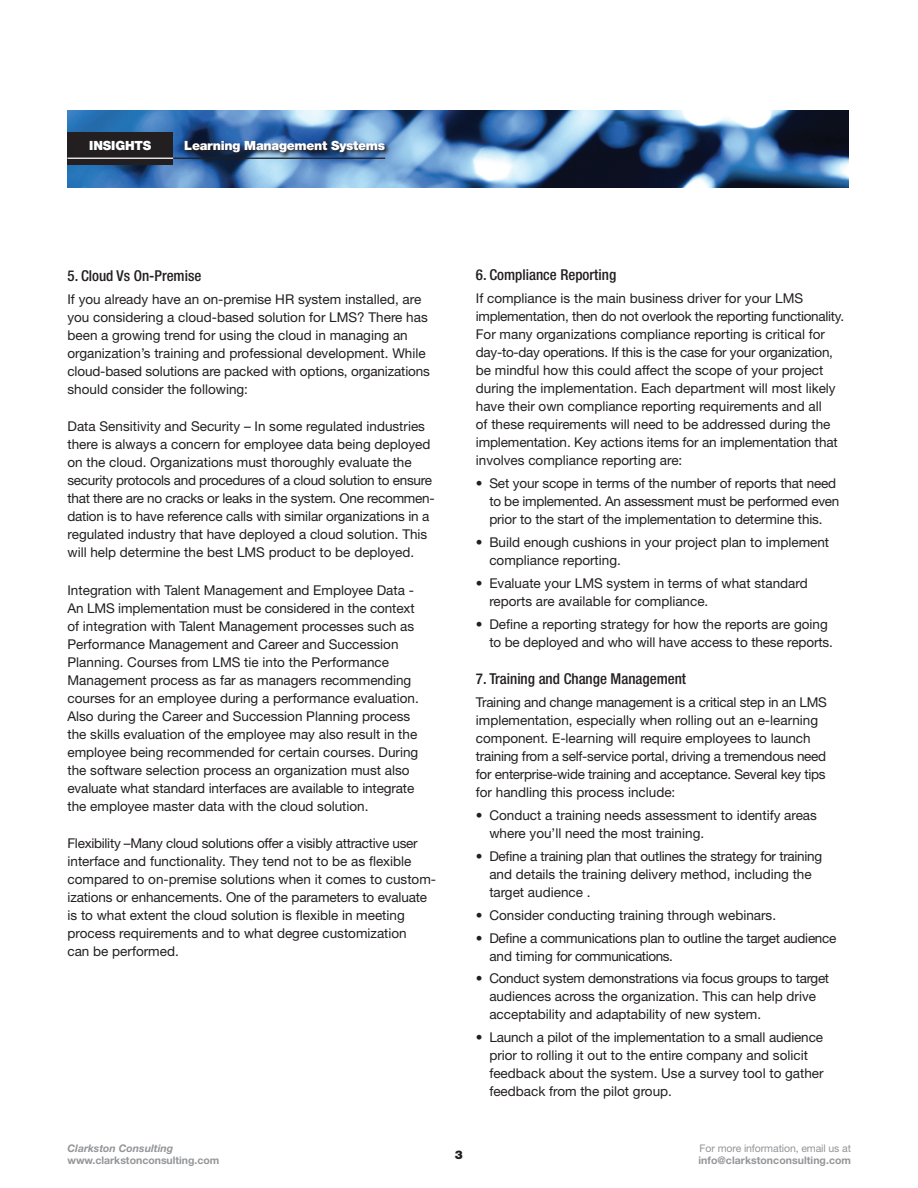
<style>
.page{position:relative;width:918px;height:1188px;background:#fff}
.page>*{position:absolute;margin:0;border:0;box-sizing:border-box;transform-origin:0 0}
.subhead{font:500 condensed 15px "Helvetica Neue LT Std";color:#231f20}
.body_copy{font:13.5px/18px "Helvetica Neue LT Std";color:#231f20}
.body_bullet{font:13.5px/18px "Helvetica Neue LT Std";color:#231f20}
.body_copy-pre_bullet{font:13.5px/18px "Helvetica Neue LT Std";color:#231f20}
.body_copy-pre_bullet-2{font:13.5px/18px "Helvetica Neue LT Std";letter-spacing:-.02em;color:#231f20}
.body_bullet-last{font:13.5px/18px "Helvetica Neue LT Std";color:#231f20}
.body_bullet-2{font:13.5px/18px "Helvetica Neue LT Std";letter-spacing:-.02em;color:#231f20}
.t1{font:900 12.75px "Helvetica Neue LT Std";letter-spacing:-.02em;color:#fff}
.body_copy-pre_bullet-3{font:900 12px "Helvetica Neue LT Std";color:#231f20}
.t2{font:700 10.5px "Helvetica Neue LT Std";letter-spacing:.005em;color:#939598}
.t3{font:10.5px "Helvetica Neue LT Std";letter-spacing:-.01em;color:#939598}
.t4{font:italic 700 10.5px "Helvetica Neue LT Std";color:#939598}
</style>
<div class="page">
<img style="left:68px;top:110px;width:781px;height:77px">
<hr style="left:68px;top:158px;width:317px;height:1px;background:#231f20">
<div style="left:68px;top:132px;width:105px;height:33px;background:#231f20"></div>
<svg style="left:184px;top:140px;width:206px;height:19px"></svg>
<hr style="left:68px;top:158px;width:105px;height:1px;background:#fff">
<p class="t1" style="left:89px;top:138px;width:64px">INSIGHTS</p>
<p class="t1" style="left:184px;top:138px;width:202px">Learning Management Systems</p>
<p class="subhead" style="left:68px;top:266px;width:135px">5. Cloud Vs On-Premise</p>
<p class="body_copy" style="left:68px;top:290px;width:364px">If you already have an on-premise HR system installed, are you considering a cloud-based solution for LMS? There has been a growing trend for using the cloud in managing an organization’s training and professional development. While cloud-based solutions are packed with options, organizations should consider the following:</p>
<p class="body_copy" style="left:68px;top:417px;width:369px">Data Sensitivity and Security – In some regulated industries there is always a concern for employee data being deployed on the cloud. Organizations must thoroughly evaluate the security protocols and procedures of a cloud solution to ensure that there are no cracks or leaks in the system. One recommen&shy;dation is to have reference calls with similar organizations in a regulated industry that have deployed a cloud solution. This will help determine the best LMS product to be deployed.</p>
<p class="body_copy" style="left:68px;top:581px;width:353px">Integration with Talent Management and Employee Data - An LMS implementation must be considered in the context of integration with Talent Management processes such as Performance Management and Career and Succession Planning. Courses from LMS tie into the Performance Management process as far as managers recommending courses for an employee during a performance evaluation.<br>Also during the Career and Succession Planning process the skills evaluation of the employee may also result in the employee being recommended for certain courses. During the software selection process an organization must also evaluate what standard interfaces are available to integrate the employee master data with the cloud solution.</p>
<p class="body_copy" style="left:68px;top:834px;width:370px">Flexibility –Many cloud solutions offer a visibly attractive user interface and functionality. They tend not to be as flexible compared to on-premise solutions when it comes to custom&shy;izations or enhancements. One of the parameters to evaluate is to what extent the cloud solution is flexible in meeting process requirements and to what degree customization<br>can be performed.</p>
<p class="t4" style="left:68px;top:1141px;width:107px">Clarkston Consulting</p>
<p class="t2" style="left:68px;top:1154px;width:153px">www.clarkstonconsulting.com</p>
<p class="subhead" style="left:476px;top:266px;width:142px">6. Compliance Reporting</p>
<p class="body_copy-pre_bullet" style="left:476px;top:289px;width:370px">If compliance is the main business driver for your LMS implementation, then do not overlook the reporting functionality.<br>For many organizations compliance reporting is critical for day-to-day operations. If this is the case for your organization, be mindful how this could affect the scope of your project during the implementation. Each department will most likely have their own compliance reporting requirements and all<br>of these requirements will need to be addressed during the implementation. Key actions items for an implementation that involves compliance reporting are:</p>
<p class="body_bullet" style="left:489px;top:474px;width:352px;text-indent:-14px">• Set your scope in terms of the number of reports that need to be implemented. An assessment must be performed even prior to the start of the implementation to determine this.</p>
<p class="body_bullet" style="left:489px;top:533px;width:341px;text-indent:-14px">• Build enough cushions in your project plan to implement compliance reporting.</p>
<p class="body_bullet" style="left:489px;top:574px;width:320px;text-indent:-14px">• Evaluate your LMS system in terms of what standard reports are available for compliance.</p>
<p class="body_bullet-last" style="left:489px;top:615px;width:345px;text-indent:-14px">• Define a reporting strategy for how the reports are going to be deployed and who will have access to these reports.</p>
<p class="subhead" style="left:476px;top:670px;width:212px">7. Training and Change Management</p>
<p class="body_copy-pre_bullet-2" style="left:476px;top:693px;width:353px">Training and change management is a critical step in an LMS implementation, especially when rolling out an e-learning component. E-learning will require employees to launch training from a self-service portal, driving a tremendous need for enterprise-wide training and acceptance. Several key tips for handling this process include:</p>
<p class="body_bullet" style="left:489px;top:806px;width:329px;text-indent:-14px">• Conduct a training needs assessment to identify areas where you’ll need the most training.</p>
<p class="body_bullet" style="left:489px;top:847px;width:334px;text-indent:-14px">• Define a training plan that outlines the strategy for training and details the training delivery method, including the target audience .</p>
<p class="body_bullet" style="left:476px;top:906px;width:302px">• Consider conducting training through webinars.</p>
<p class="body_bullet-2" style="left:489px;top:929px;width:349px;text-indent:-14px">• Define a communications plan to outline the target audience and timing for communications.</p>
<p class="body_bullet" style="left:489px;top:969px;width:341px;text-indent:-14px">• Conduct system demonstrations via focus groups to target audiences across the organization. This can help drive acceptability and adaptability of new system.</p>
<p class="body_bullet-last" style="left:489px;top:1028px;width:336px;text-indent:-14px">• Launch a pilot of the implementation to a small audience prior to rolling it out to the entire company and solicit feedback about the system. Use a survey tool to gather feedback from the pilot group.</p>
<p class="body_copy-pre_bullet-3" style="left:455px;top:1147px;width:10px">3</p>
<p class="t3" style="left:700px;top:1142px;width:153px">For more information, email us at</p>
<p class="t2" style="left:698px;top:1154px;width:154px">info@clarkstonconsulting.com</p>
</div>
